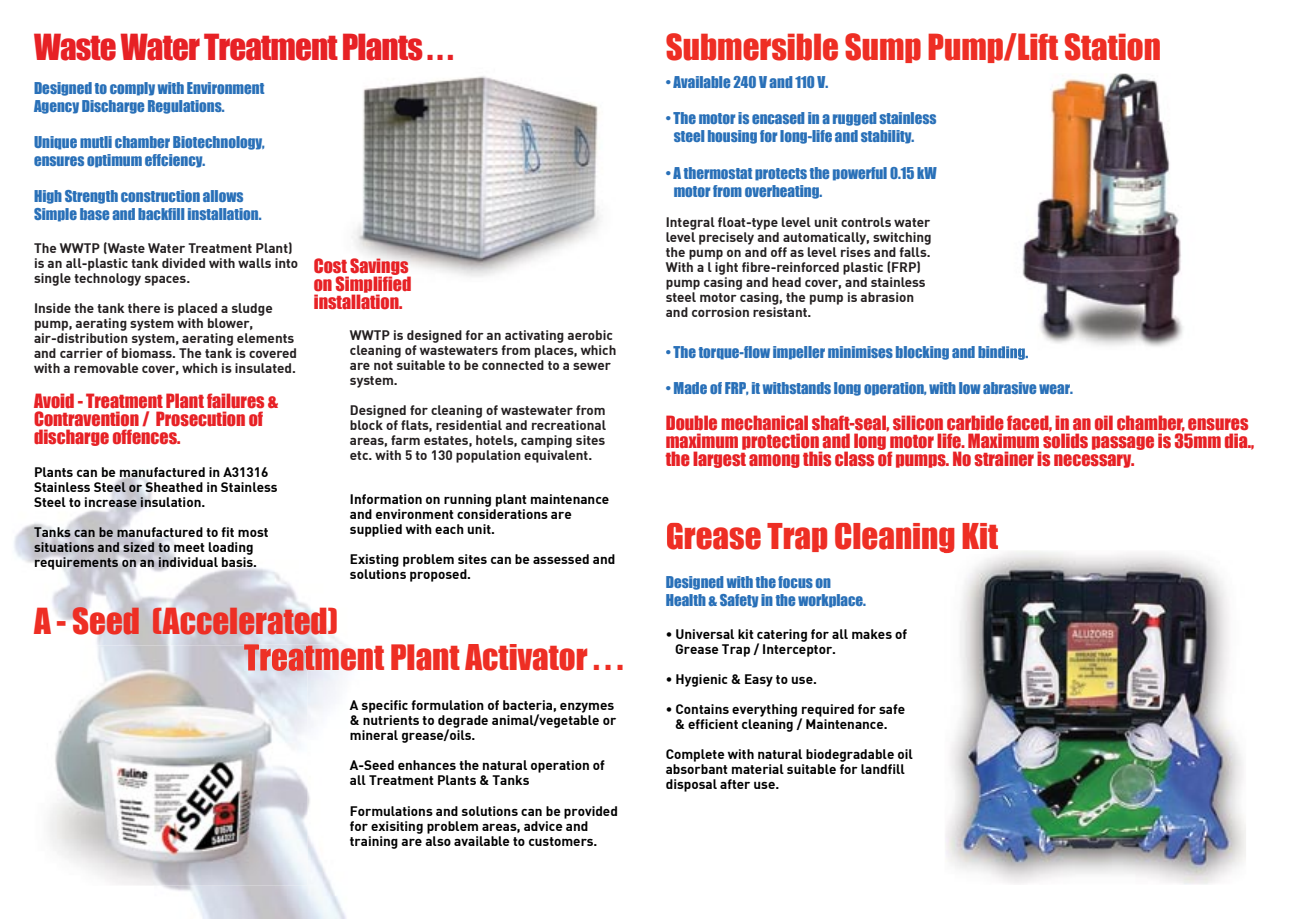
<style>
.page{position:relative;width:1289px;height:919px;background:#fff}
.page>*{position:absolute;margin:0;border:0;box-sizing:border-box;transform-origin:0 0}
.t1{font:33px/36px "Impact";color:#ee2e24}
.t2{font:33px "Impact";letter-spacing:-.025em;color:#e72125}
.t3{font:18px/18px "Impact";color:#e72125}
.t4{font:15px/18px "Impact";color:#2970b8}
.t5{font:13.5px/15px "DIN Bold";color:#000}
.t6{font:13.5px/15px "DIN Bold";color:#231f20}
</style>
<div class="page">
<img style="left:14px;top:476px;width:332px;height:442px">
<img style="left:244px;top:644px;width:107px;height:26px">
<img style="left:34px;top:645px;width:273px;height:240px">
<img style="left:244px;top:645px;width:63px;height:25px">
<img style="left:945px;top:551px;width:300px;height:333px">
<img style="left:944px;top:550px;width:54px;height:3px">
<img style="left:351px;top:76px;width:250px;height:201px">
<img style="left:1022px;top:73px;width:161px;height:274px">
<img style="left:1002px;top:346px;width:26px;height:14px">
<h1 class="t2" style="left:34px;top:22px;width:421px">Waste Water Treatment Plants . . .</h1>
<p class="t4" style="left:34px;top:79px;width:232px">Designed to comply with Environment<br>Agency Discharge Regulations.</p>
<p class="t4" style="left:34px;top:133px;width:232px">Unique mutli chamber Biotechnology, ensures optimum effciency.</p>
<p class="t4" style="left:34px;top:187px;width:229px">High Strength construction allows<br>Simple base and backfill installation.</p>
<p class="t6" style="left:34px;top:240px;width:266px">The WWTP (Waste Water Treatment Plant) is an all-plastic tank divided with walls into single technology spaces.</p>
<p class="t6" style="left:34px;top:300px;width:265px">Inside the tank there is placed a sludge pump, aerating system with blower, air-distribution system, aerating elements and carrier of biomass. The tank is covered with a removable cover, which is insulated.</p>
<h2 class="t3" style="left:34px;top:391px;width:246px">Avoid - Treatment Plant failures &amp;<br>Contravention / Prosecution of discharge offences.</h2>
<p class="t5" style="left:34px;top:464px;width:245px">Plants can be manufactured in A31316<br>Stainless Steel or Sheathed in Stainless<br>Steel to increase insulation.</p>
<p class="t5" style="left:34px;top:524px;width:236px">Tanks can be manufactured to fit most situations and sized to meet loading requirements on an individual basis.</p>
<h2 class="t3" style="left:314px;top:257px;width:99px">Cost Savings on Simplified installation.</h2>
<p class="t6" style="left:350px;top:327px;width:268px">WWTP is designed for an activating aerobic cleaning of wastewaters from places, which are not suitable to be connected to a sewer system.</p>
<p class="t6" style="left:350px;top:402px;width:258px;text-align:justify">Designed for cleaning of wastewater from block of flats, residential and recreational areas, farm estates, hotels, camping sites etc. with 5 to 130 population equivalent.</p>
<p class="t5" style="left:350px;top:491px;width:261px">Information on running plant maintenance and environment considerations are supplied with each unit.</p>
<p class="t5" style="left:350px;top:551px;width:267px">Existing problem sites can be assessed and solutions proposed.</p>
<h1 class="t1" style="left:244px;top:602px;width:381px;text-indent:-210px">A - Seed (Accelerated)<br>Treatment Plant Activator . . .</h1>
<p class="t5" style="left:350px;top:696px;width:268px">A specific formulation of bacteria, enzymes &amp; nutrients to degrade animal/vegetable or mineral grease/oils.</p>
<p class="t5" style="left:350px;top:756px;width:256px">A-Seed enhances the natural operation of all Treatment Plants &amp; Tanks</p>
<p class="t5" style="left:350px;top:802px;width:269px">Formulations and solutions can be provided for exisiting problem areas, advice and training are also available to customers.</p>
<h1 class="t1" style="left:665px;top:28px;width:497px">Submersible Sump Pump/Lift Station</h1>
<p class="t4" style="left:665px;top:73px;width:164px">• Available 240 V and 110 V.</p>
<p class="t4" style="left:673px;top:109px;width:264px;text-indent:-8px">• The motor is encased in a rugged stainless steel housing for long-life and stability.</p>
<p class="t4" style="left:673px;top:163px;width:264px;text-indent:-8px">• A thermostat protects the powerful 0.15 kW motor from overheating.</p>
<p class="t6" style="left:665px;top:213px;width:267px">Integral float-type level unit controls water level precisely and automatically, switching the pump on and off as level rises and falls.<br>With a l ight fibre-reinforced plastic (FRP) pump casing and head cover, and stainless steel motor casing, the pump is abrasion and corrosion resistant.</p>
<p class="t4" style="left:665px;top:343px;width:364px">• The torque-flow impeller minimises blocking and binding.</p>
<p class="t4" style="left:665px;top:379px;width:408px">• Made of FRP, it withstands long operation, with low abrasive wear.</p>
<h2 class="t3" style="left:665px;top:413px;width:590px">Double mechanical shaft-seal, silicon carbide faced, in an oil chamber, ensures maximum protection and long motor life. Maximum solids passage is 35mm dia., the largest among this class of pumps. No strainer is necessary.</h2>
<h1 class="t1" style="left:665px;top:517px;width:334px">Grease Trap Cleaning Kit</h1>
<p class="t4" style="left:665px;top:573px;width:202px">Designed with the focus on<br>Health &amp; Safety in the workplace.</p>
<p class="t5" style="left:675px;top:626px;width:233px;text-indent:-9px">• Universal kit catering for all makes of<br>Grease Trap / Interceptor.</p>
<p class="t5" style="left:665px;top:671px;width:153px">• Hygienic &amp; Easy to use.</p>
<p class="t5" style="left:665px;top:701px;width:241px;text-align:center">• Contains everything required for safe &amp; efficient cleaning / Maintenance.</p>
<p class="t5" style="left:665px;top:746px;width:249px">Complete with natural biodegradable oil absorbant material suitable for landfill disposal after use.</p>
</div>
